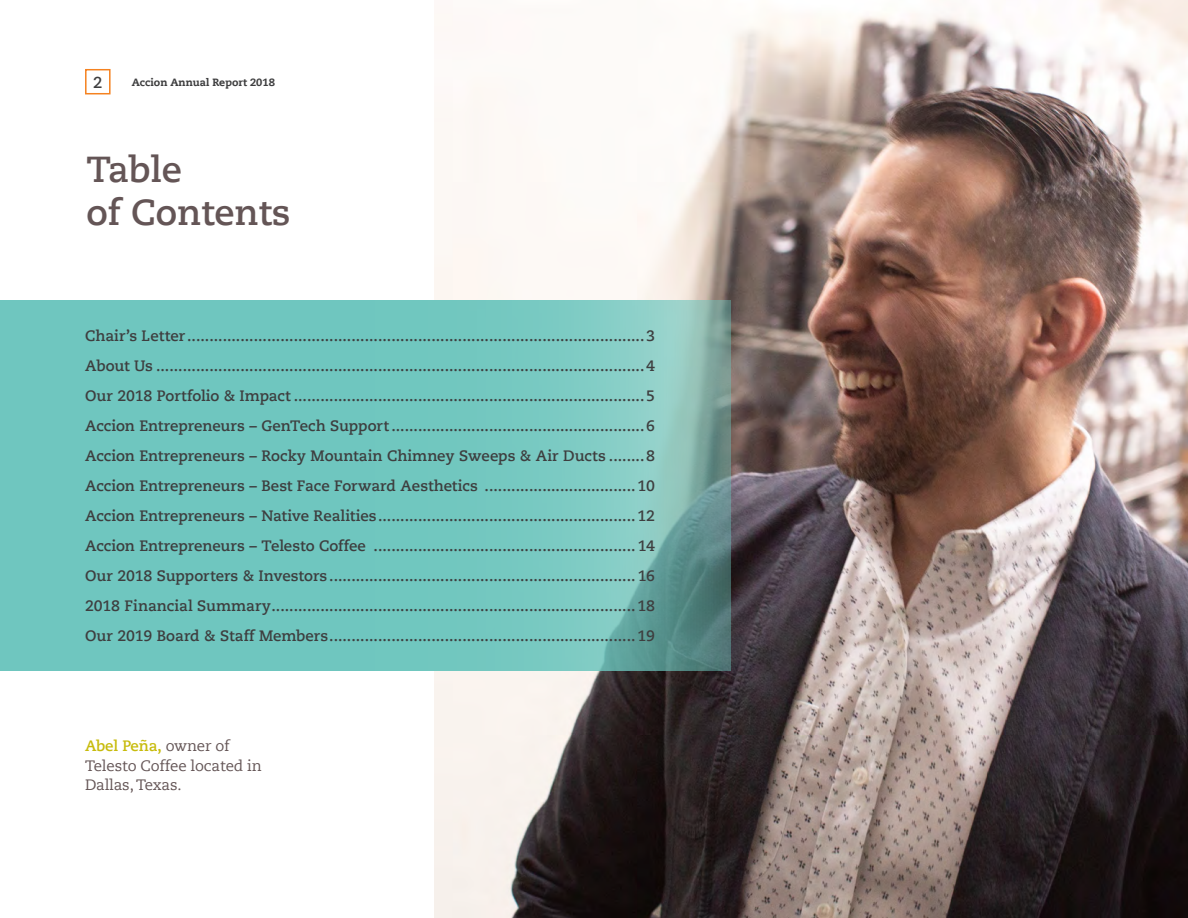
<style>
.page{position:relative;width:1188px;height:918px;background:#fff}
.page>*{position:absolute;margin:0;border:0;box-sizing:border-box;transform-origin:0 0}
.T_1{font:700 36px/43.2px "Caecilia Com 75";color:#645556}
.pn{font:700 15.75px "Caecilia Com 75";color:#3e3e3f}
.t1{font:700 15px "Caecilia Com 75";color:#3e3e3f}
.t2{font:15px/19.5px "Caecilia Com 55 Roman";letter-spacing:-.01em;color:#645556}
.pn_2{font:800 10.5px "Caecilia Com 85";color:#3e3e3f}
.s1{font-family:"Caecilia Com 75";font-weight:700;color:#c7bb0c}
</style>
<div class="page">
<div style="left:85px;top:69px;width:26px;height:25px;border:2px solid #f58220"></div>
<img style="left:434px;top:0;width:754px;height:918px">
<svg style="left:0;top:300px;width:730px;height:371px;background:#72c3bc"></svg>
<p class="pn" style="left:93px;top:72px;width:11px">2</p>
<p class="pn_2" style="left:132px;top:75px;width:145px">Accion Annual Report 2018</p>
<p class="T_1" style="left:87px;top:147px;width:206px">Table<br>of Contents</p>
<p class="t1" style="left:85px;top:326px;width:571px">Chair’s Letter .......................................................................................................3</p>
<p class="t1" style="left:85px;top:356px;width:572px">About Us ..............................................................................................................4</p>
<p class="t1" style="left:85px;top:386px;width:572px">Our 2018 Portfolio &amp; Impact ...............................................................................5</p>
<p class="t1" style="left:85px;top:416px;width:572px">Accion Entrepreneurs – GenTech Support .........................................................6</p>
<p class="t1" style="left:85px;top:446px;width:572px">Accion Entrepreneurs – Rocky Mountain Chimney Sweeps &amp; Air Ducts ........8</p>
<p class="t1" style="left:85px;top:476px;width:572px">Accion Entrepreneurs – Best Face Forward Aesthetics ..................................10</p>
<p class="t1" style="left:85px;top:506px;width:572px">Accion Entrepreneurs – Native Realities..........................................................12</p>
<p class="t1" style="left:85px;top:536px;width:571px">Accion Entrepreneurs – Telesto Coffee ........................................................... 14</p>
<p class="t1" style="left:85px;top:566px;width:571px">Our 2018 Supporters &amp; Investors.....................................................................16</p>
<p class="t1" style="left:85px;top:596px;width:571px">2018 Financial Summary..................................................................................18</p>
<p class="t1" style="left:85px;top:626px;width:572px">Our 2019 Board &amp; Staff Members.....................................................................19</p>
<p class="t2" style="left:85px;top:736px;width:178px"><span class="s1">Abel Peña,</span> owner of<br>Telesto Coffee located in<br>Dallas, Texas.</p>
</div>
